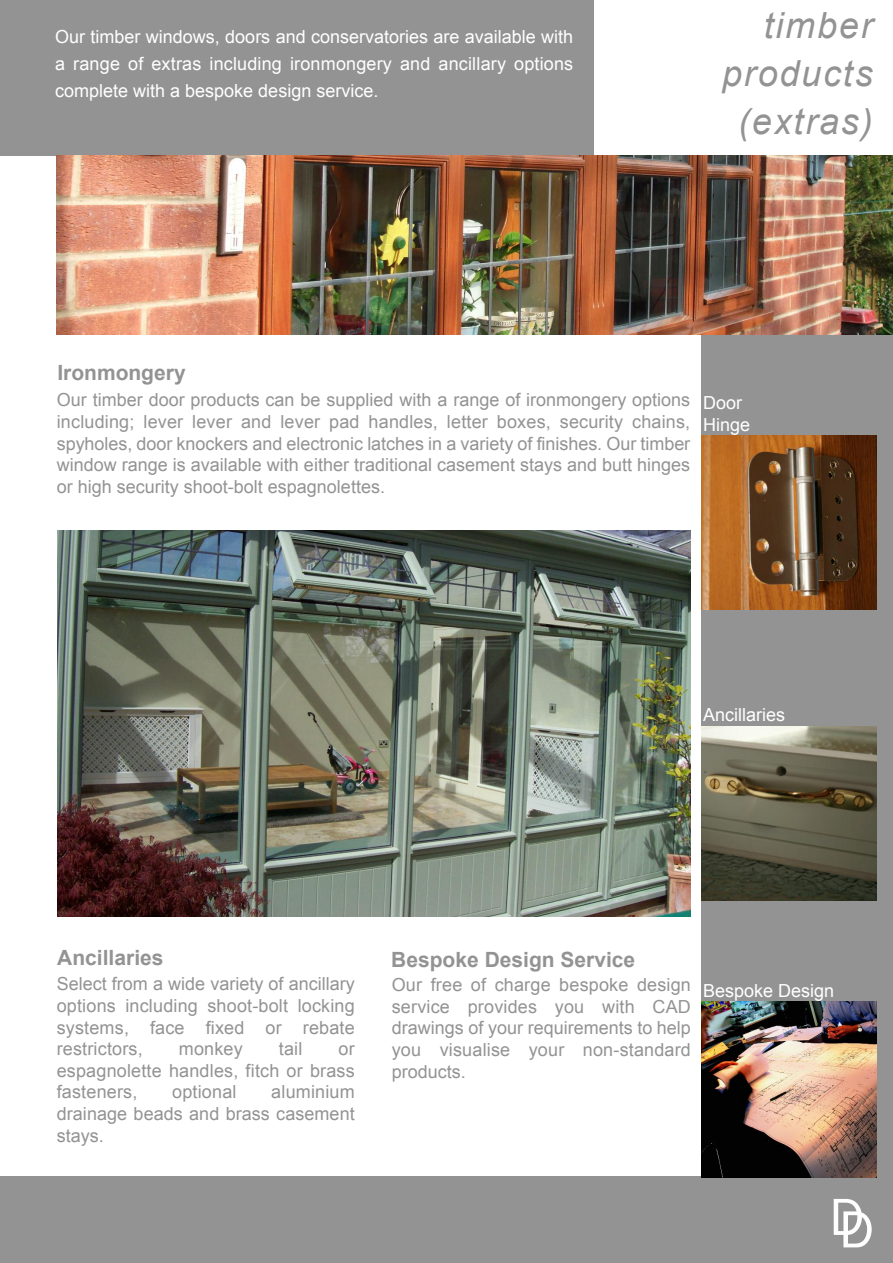
<style>
.page{position:relative;width:893px;height:1263px;background:#fff}
.page>*{position:absolute;margin:0;border:0;box-sizing:border-box;transform-origin:0 0}
.t1{font:54px "Franklin Gothic";color:#fff}
.t2{font:italic 36px/48px "Arial";letter-spacing:.05em;color:#939393;text-align:right}
.t3{font:700 21px "Arial";color:#939393}
.t4{font:18px/21.6px "Arial";letter-spacing:.01em;color:#939393;text-align:justify}
.t5{font:18px/27px "Arial";color:#fff;text-align:justify}
</style>
<div class="page">
<div style="left:0;top:0;width:594px;height:156px;background:#939393"></div>
<div style="left:702px;top:334px;width:191px;height:845px;background:#939393"></div>
<div style="left:0;top:1177px;width:893px;height:86px;background:#939393"></div>
<img style="left:702px;top:1002px;width:174px;height:175px">
<img style="left:702px;top:436px;width:174px;height:174px">
<img style="left:702px;top:726px;width:174px;height:175px">
<img style="left:57px;top:530px;width:634px;height:387px">
<img style="left:57px;top:156px;width:836px;height:178px">
<p class="t5" style="left:55px;top:23px;width:520px">Our timber windows, doors and conservatories are available with a range of extras including ironmongery and ancillary options complete with a bespoke design service.</p>
<h2 class="t2" style="left:722px;top:2px;width:152px">timber products (extras)</h2>
<p class="t3" style="left:57px;top:361px;width:130px">Ironmongery</p>
<p class="t4" style="left:57px;top:389px;width:635px">Our timber door products can be supplied with a range of ironmongery options including; lever lever and lever pad handles, letter boxes, security chains, spyholes, door knockers and electronic latches in a variety of finishes. Our timber window range is available with either traditional casement stays and butt hinges or high security shoot-bolt espagnolettes.</p>
<p class="t5" style="left:703px;top:392px;width:49px;line-height:21.6px">Door<br>Hinge</p>
<p class="t5" style="left:703px;top:701px;width:84px">Ancillaries</p>
<p class="t3" style="left:57px;top:946px;width:108px">Ancillaries</p>
<p class="t4" style="left:57px;top:973px;width:300px">Select from a wide variety of ancillary options including shoot-bolt locking systems, face fixed or rebate restrictors,</p>
<p class="t4" style="left:179px;top:1038px;width:65px">monkey</p>
<p class="t4" style="left:279px;top:1038px;width:25px">tail</p>
<p class="t4" style="left:57px;top:1038px;width:300px;text-indent:282px">or espagnolette handles, fitch or brass fasteners,</p>
<p class="t4" style="left:57px;top:1081px;width:300px;text-indent:215px">aluminium drainage beads and brass casement stays.</p>
<p class="t4" style="left:172px;top:1081px;width:66px">optional</p>
<p class="t3" style="left:391px;top:947px;width:245px">Bespoke Design Service</p>
<p class="t4" style="left:392px;top:974px;width:301px">Our free of charge bespoke design service provides you with CAD drawings of your requirements to help you visualise your non-standard products.</p>
<p class="t5" style="left:703px;top:978px;width:133px">Bespoke Design</p>
<h1 class="t1" style="left:829px;top:1192px;width:46px">DD</h1>
</div>
